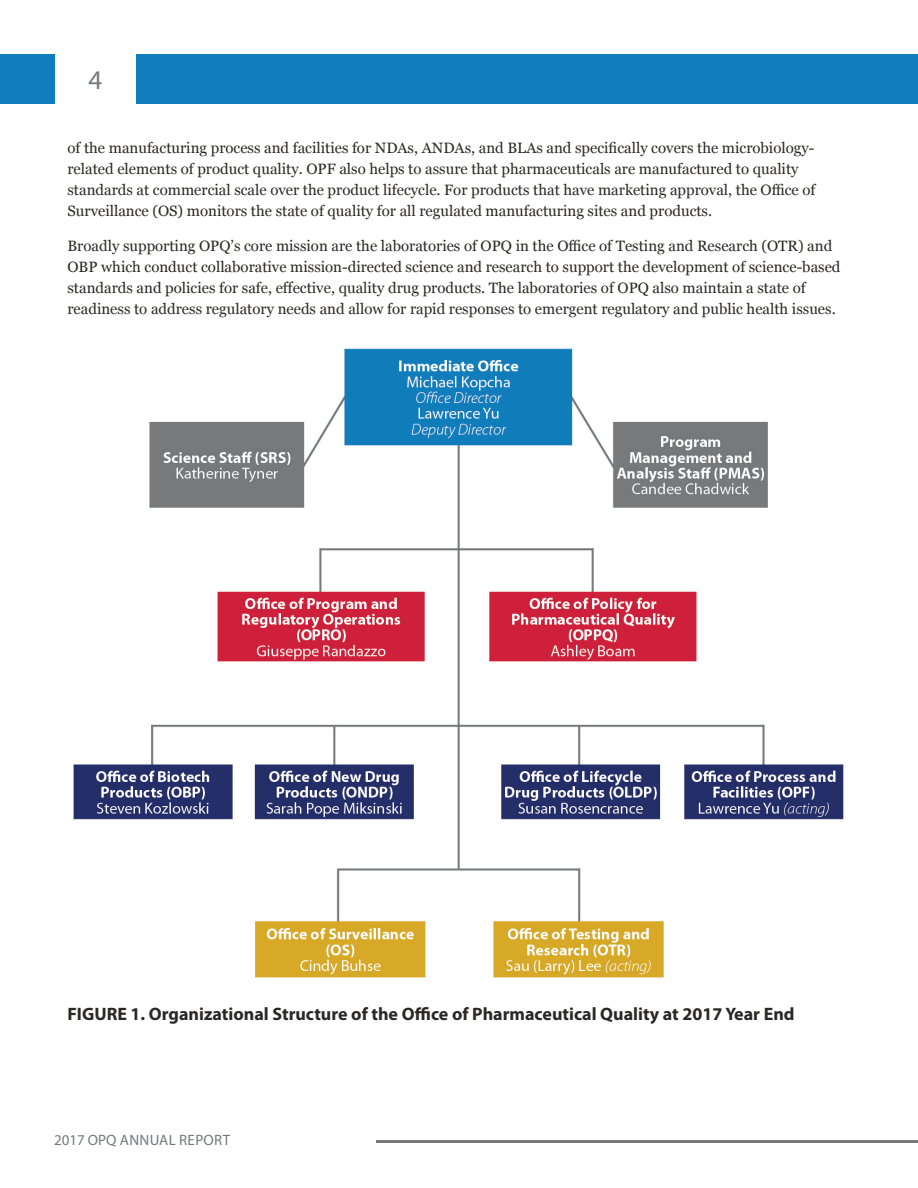
<style>
.page{position:relative;width:918px;height:1188px;background:#fff}
.page>*{position:absolute;margin:0;border:0;box-sizing:border-box;transform-origin:0 0}
.t1{font:27px "Myriad Pro";color:#75787c}
.t2{font:700 18px "Myriad Pro";color:#2b2724}
.t3{font:15px/21px "Georgia";color:#2b2724}
.t4{font:15px "Myriad Pro";letter-spacing:.02em;color:#75787c}
</style>
<div class="page">
<hr style="left:316px;top:1141px;width:602px;height:2px;background:#76797a">
<div style="left:0;top:54px;width:918px;height:49px;background:#107dbc"></div>
<div style="left:55px;top:54px;width:80px;height:49px;background:#fff"></div>
<div style="left:54px;top:1128px;width:322px;height:22px;background:#fff"></div>
<img style="left:73px;top:348px;width:771px;height:630px">
<h1 class="t1" style="left:89px;top:63px;width:15px">4</h1>
<p class="t3" style="left:68px;top:137px;width:749px">of the manufacturing process and facilities for NDAs, ANDAs, and BLAs and specifically covers the microbiology&shy;related elements of product quality. OPF also helps to assure that pharmaceuticals are manufactured to quality standards at commercial scale over the product lifecycle. For products that have marketing approval, the Office of Surveillance (OS) monitors the state of quality for all regulated manufacturing sites and products.</p>
<p class="t3" style="left:68px;top:234px;width:775px">Broadly supporting OPQ’s core mission are the laboratories of OPQ in the Office of Testing and Research (OTR) and OBP which conduct collaborative mission-directed science and research to support the development of science-based standards and policies for safe, effective, quality drug products. The laboratories of OPQ also maintain a state of readiness to address regulatory needs and allow for rapid responses to emergent regulatory and public health issues.</p>
<p class="t2" style="left:68px;top:1003px;width:729px">FIGURE 1. Organizational Structure of the Office of Pharmaceutical Quality at 2017 Year End</p>
<p class="t4" style="left:54px;top:1130px;width:178px">2017 OPQ ANNUAL REPORT</p>
</div>
